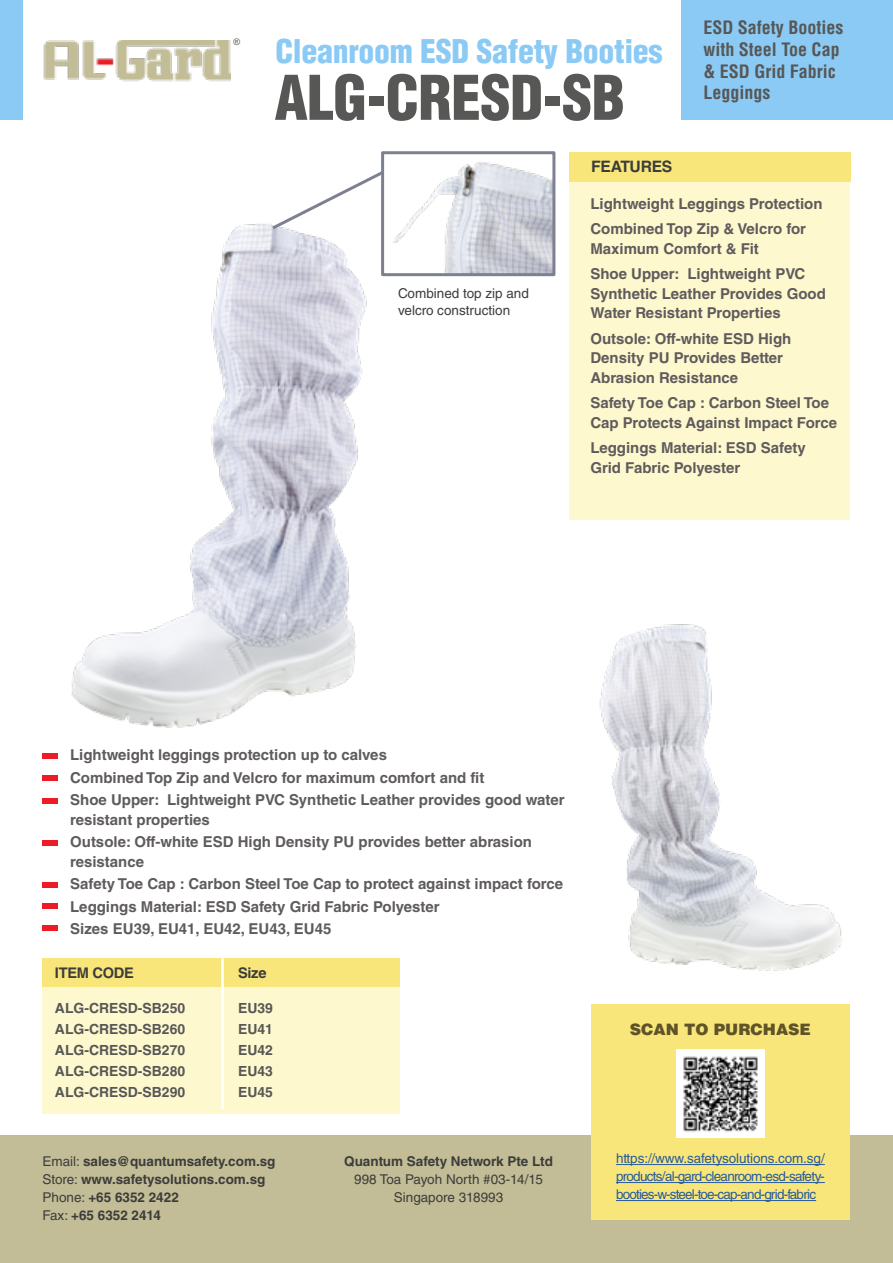
<style>
.page{position:relative;width:893px;height:1263px;background:#fff}
.page>*{position:absolute;margin:0;border:0;box-sizing:border-box;transform-origin:0 0}
.t1{font:900 condensed 60px "Helvetica LT Std";letter-spacing:-.01em;color:#575756}
.t2{font:900 condensed 31.8px "Helvetica LT Std";letter-spacing:-.01em;color:#8bcaf5}
.t3{font:700 condensed 18px/21.6px "Helvetica LT Std";color:#575756}
.t4{font:900 15.75px "Helvetica LT Std";color:#5e5428}
.t5{font:700 15.75px "Helvetica LT Std";letter-spacing:-.02em;color:#3c3c3b}
.t6{font:700 15px/22.5px "Helvetica LT Std";color:#5f5b5d}
.t7{font:700 14.7px "Helvetica LT Std";letter-spacing:-.02em;color:#3c3c3b}
.t8{font:700 13.95px/21px "Helvetica LT Std";color:#575756;text-align:justify}
.t9{font:700 13.5px/18px "Helvetica LT Std";color:#3c3c3b}
.t10{font:13.5px/18px "Helvetica LT Std";letter-spacing:-.06em;color:#275b9b;text-align:justify}
.t11{font:13.5px/16.2px "Helvetica LT Std";color:#3c3c3b}
.t12{font:9px "Arial";color:#575756}
.s1{font-weight:400}
</style>
<div class="page">
<img style="left:43px;top:41px;width:188px;height:41px">
<div style="left:0;top:1135px;width:893px;height:128px;background:#c2bd96"></div>
<img style="left:421px;top:161px;width:130px;height:111px">
<div style="left:381px;top:151px;width:174px;height:125px;border:3px solid #7d8090"></div>
<img style="left:42px;top:209px;width:379px;height:550px">
<svg style="left:270px;top:169px;width:115px;height:62px"></svg>
<img style="left:599px;top:624px;width:243px;height:347px">
<div style="left:569px;top:152px;width:282px;height:30px;background:#f9e67b"></div>
<div style="left:569px;top:182px;width:281px;height:337px;background:#fef8ce"></div>
<div style="left:591px;top:1005px;width:259px;height:215px;background:#f9e67b"></div>
<div style="left:43px;top:840px;width:15px;height:5px;background:#ed1c24"></div>
<div style="left:43px;top:775px;width:15px;height:6px;background:#ed1c24"></div>
<div style="left:43px;top:904px;width:15px;height:5px;background:#ed1c24"></div>
<div style="left:43px;top:753px;width:15px;height:5px;background:#ed1c24"></div>
<div style="left:43px;top:925px;width:15px;height:6px;background:#ed1c24"></div>
<div style="left:43px;top:882px;width:15px;height:5px;background:#ed1c24"></div>
<div style="left:43px;top:798px;width:15px;height:5px;background:#ed1c24"></div>
<img style="left:676px;top:1049px;width:89px;height:88px">
<hr style="left:616px;top:1164px;width:209px;height:1px;background:#275b9b">
<hr style="left:616px;top:1182px;width:209px;height:1px;background:#275b9b">
<hr style="left:616px;top:1200px;width:200px;height:1px;background:#275b9b">
<div style="left:0;top:0;width:22px;height:119px;background:#8bcaf5"></div>
<div style="left:681px;top:0;width:212px;height:120px;background:#8bcaf5"></div>
<div style="left:43px;top:959px;width:357px;height:154px;background:#fef8ce"></div>
<div style="left:43px;top:958px;width:357px;height:28px;background:#f9e67b"></div>
<hr style="left:221px;top:958px;width:3px;height:151px;background:#fff">
<p class="t12" style="left:233px;top:36px;width:8px">®</p>
<h2 class="t2" style="left:276px;top:31px;width:389px">Cleanroom ESD Safety Booties</h2>
<h1 class="t1" style="left:274px;top:60px;width:352px">ALG-CRESD-SB</h1>
<p class="t5" style="left:591px;top:157px;width:83px">FEATURES</p>
<p class="t3" style="left:703px;top:17px;width:142px">ESD Safety Booties with Steel Toe Cap &amp; ESD Grid Fabric<br>Leggings</p>
<p class="t11" style="left:398px;top:286px;width:132px">Combined top zip and velcro construction</p>
<p class="t6" style="left:590px;top:190px;width:234px;line-height:25.5px">Lightweight Leggings Protection<br>Combined Top Zip &amp; Velcro for</p>
<p class="t6" style="left:590px;top:235px;width:216px;line-height:25.5px">Maximum Comfort &amp; Fit<br>Shoe Upper: Lightweight PVC</p>
<p class="t6" style="left:590px;top:283px;width:237px;line-height:19.5px">Synthetic Leather Provides Good<br>Water Resistant Properties</p>
<p class="t6" style="left:590px;top:328px;width:202px;line-height:19.5px">Outsole: Off-white ESD High<br>Density PU Provides Better<br>Abrasion Resistance</p>
<p class="t6" style="left:590px;top:393px;width:248px;line-height:19.5px">Safety Toe Cap : Carbon Steel Toe<br>Cap Protects Against Impact Force</p>
<p class="t6" style="left:590px;top:438px;width:217px;line-height:19.5px">Leggings Material: ESD Safety<br>Grid Fabric Polyester</p>
<p class="t6" style="left:70px;top:743px;width:496px">Lightweight leggings protection up to calves<br>Combined Top Zip and Velcro for maximum comfort and fit<br>Shoe Upper: Lightweight PVC Synthetic Leather provides good water</p>
<p class="t6" style="left:70px;top:808px;width:463px">resistant properties<br>Outsole: Off-white ESD High Density PU provides better abrasion</p>
<p class="t6" style="left:70px;top:850px;width:494px">resistance<br>Safety Toe Cap : Carbon Steel Toe Cap to protect against impact force Leggings Material: ESD Safety Grid Fabric Polyester<br>Sizes EU39, EU41, EU42, EU43, EU45</p>
<p class="t7" style="left:55px;top:963px;width:81px">ITEM CODE</p>
<p class="t7" style="left:238px;top:963px;width:30px">Size</p>
<p class="t8" style="left:55px;top:997px;width:132px">ALG-CRESD-SB250<br>ALG-CRESD-SB260<br>ALG-CRESD-SB270<br>ALG-CRESD-SB280<br>ALG-CRESD-SB290</p>
<p class="t8" style="left:238px;top:997px;width:36px">EU39<br>EU41<br>EU42<br>EU43<br>EU45</p>
<p class="t9" style="left:43px;top:1152px;width:234px"><span class="s1">Email:</span> sales@quantumsafety.com.sg<br><span class="s1">Store:</span> www.safetysolutions.com.sg<br><span class="s1">Phone:</span> +65 6352 2422<br><span class="s1">Fax:</span> +65 6352 2414</p>
<p class="t9" style="left:344px;top:1152px;width:210px">Quantum Safety Network Pte Ltd</p>
<p class="t11" style="left:354px;top:1170px;width:190px;line-height:18px;text-align:center">998 Toa Payoh North #03-14/15<br>Singapore 318993</p>
<p class="t4" style="left:630px;top:1019px;width:183px">SCAN TO PURCHASE</p>
<p class="t10" style="left:616px;top:1149px;width:210px">https://www.safetysolutions.com.sg/ products/al-gard-cleanroom-esd-safety&shy;booties-w-steel-toe-cap-and-grid-fabric</p>
</div>
